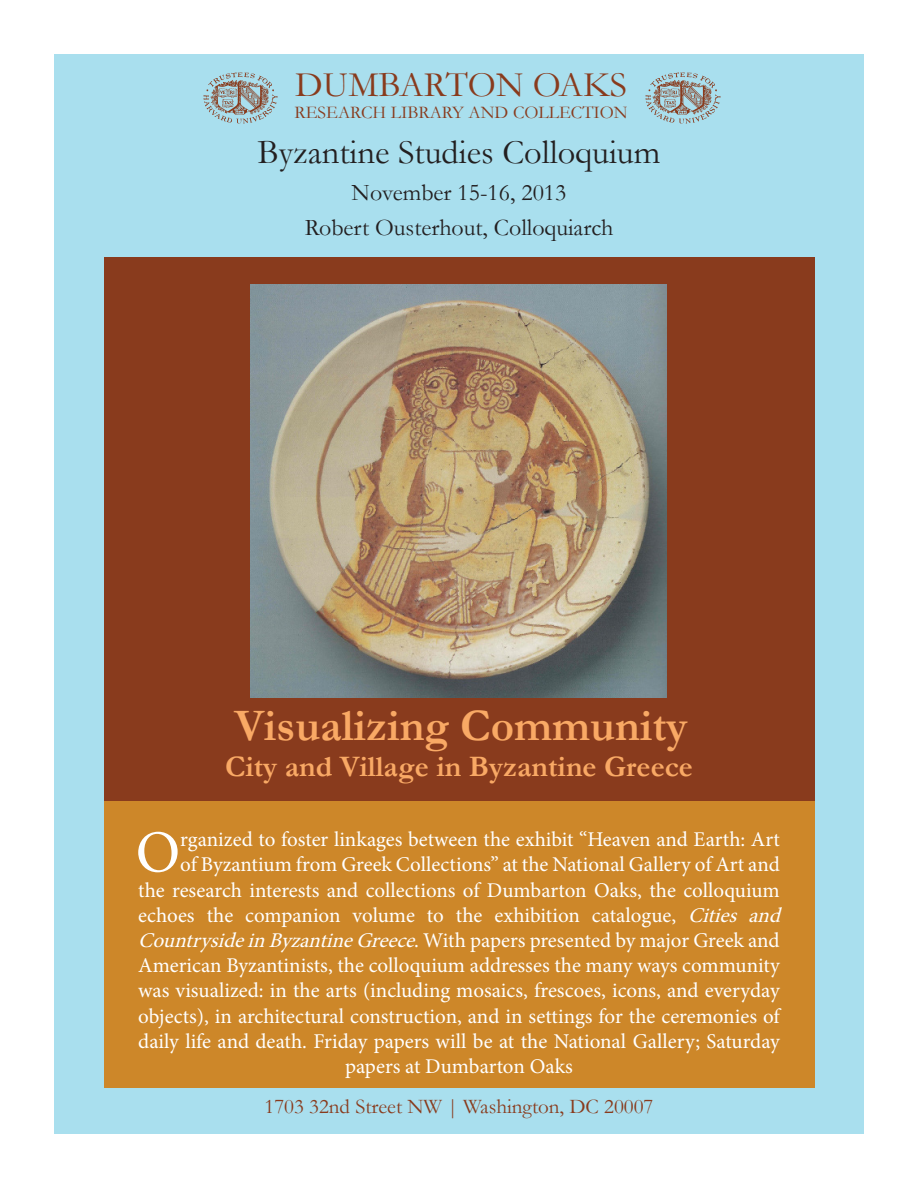
<style>
.page{position:relative;width:918px;height:1188px;background:#fff}
.page>*{position:absolute;margin:0;border:0;box-sizing:border-box;transform-origin:0 0}
.t1{font:59.7px "Minion Pro";color:#fff}
.t2{font:700 45.45px "Garamond";color:#f9a965}
.t3{font:36px "Garamond";color:#893b1d}
.t4{font:34.5px "Garamond";color:#231f20}
.t5{font:700 30px "Garamond";color:#f9a965}
.t6{font:24px "Garamond";color:#231f20}
.t7{font:21px "Minion Pro";color:#fff}
.t8{font:21px "Garamond";color:#893b1d}
.t9{font:18px "Garamond";color:#893b1d}
.s1{font-style:italic}
</style>
<div class="page">
<div style="left:54px;top:54px;width:810px;height:1080px;background:#a9dfee"></div>
<div style="left:104px;top:257px;width:710px;height:544px;background:#893b1d"></div>
<img style="left:251px;top:284px;width:415px;height:413px">
<div style="left:104px;top:801px;width:710px;height:286px;background:#cd8729"></div>
<img style="left:646px;top:72px;width:75px;height:52px">
<img style="left:203px;top:72px;width:75px;height:52px">
<p class="t3" style="left:295px;top:64px;width:334px">DUMBARTON OAKS</p>
<p class="t9" style="left:295px;top:102px;width:335px">RESEARCH LIBRARY AND COLLECTION</p>
<p class="t4" style="left:258px;top:131px;width:404px">Byzantine Studies Colloquium</p>
<p class="t6" style="left:352px;top:179px;width:216px">November 15-16, 2013</p>
<p class="t6" style="left:305px;top:213px;width:310px">Robert Ousterhout, Colloquiarch</p>
<p class="t2" style="left:234px;top:699px;width:455px">Visualizing Community</p>
<p class="t5" style="left:225px;top:749px;width:469px">City and Village in Byzantine Greece</p>
<p class="t1" style="left:136px;top:812px;width:46px">O</p>
<p class="t7" style="left:180px;top:825px;width:601px">rganized to foster linkages between the exhibit “Heaven and Earth: Art</p>
<p class="t7" style="left:180px;top:851px;width:601px">of Byzantium from Greek Collections” at the National Gallery of Art and</p>
<p class="t7" style="left:138px;top:876px;width:643px">the research interests and collections of Dumbarton Oaks, the colloquium</p>
<p class="t7" style="left:138px;top:901px;width:651px">echoes the companion volume to the exhibition catalogue, <span class="s1">Cities and</span></p>
<p class="t7" style="left:138px;top:926px;width:643px"><span class="s1">CountrysideinByzantineGreece</span>. With papers presented by major Greek and</p>
<p class="t7" style="left:138px;top:951px;width:643px">American Byzantinists, the colloquium addresses the many ways community</p>
<p class="t7" style="left:138px;top:977px;width:643px">was visualized: in the arts (including mosaics, frescoes, icons, and everyday</p>
<p class="t7" style="left:138px;top:1002px;width:643px">objects), in architectural construction, and in settings for the ceremonies of</p>
<p class="t7" style="left:138px;top:1027px;width:643px">daily life and death. Friday papers will be at the National Gallery; Saturday</p>
<p class="t7" style="left:345px;top:1052px;width:229px">papers at Dumbarton Oaks</p>
<p class="t8" style="left:265px;top:1094px;width:390px">1703 32nd Street NW | Washington, DC 20007</p>
</div>
